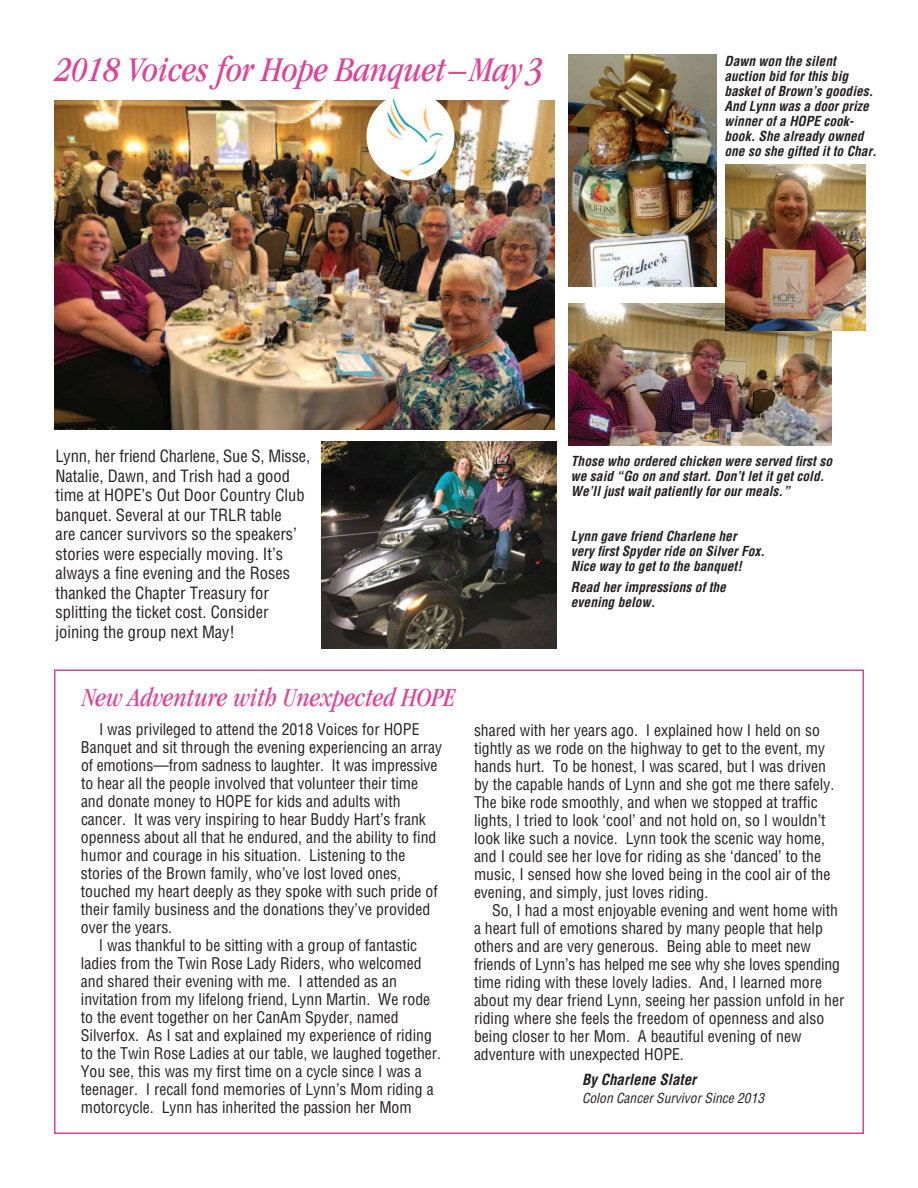
<style>
.page{position:relative;width:918px;height:1188px;background:#fff}
.page>*{position:absolute;margin:0;border:0;box-sizing:border-box;transform-origin:0 0}
.t1{font:italic condensed 36px "Garamond";color:#da4599}
.t2{font:italic condensed 27px "Garamond";color:#da4599}
.t3{font:condensed 16.5px/19.5px "Helvetica";color:#231f20}
.t4{font:condensed 15.75px/18px "Helvetica";color:#231f20}
.t5{font:italic 700 condensed 15px "Helvetica";color:#231f20}
.t6{font:italic 700 condensed 13.5px/15px "Helvetica";color:#231f20}
.t7{font:italic condensed 13.5px "Helvetica";color:#231f20}
</style>
<div class="page">
<img style="left:569px;top:54px;width:148px;height:232px">
<img style="left:54px;top:100px;width:500px;height:330px">
<img style="left:568px;top:304px;width:263px;height:141px">
<img style="left:322px;top:441px;width:235px;height:208px">
<img style="left:366px;top:97px;width:88px;height:83px">
<img style="left:725px;top:164px;width:141px;height:166px">
<div style="left:54px;top:669px;width:810px;height:465px;border:2px solid #da4599"></div>
<h1 class="t1" style="left:56px;top:56px;width:489px">2018 Voices for Hope Banquet–May 3</h1>
<p class="t6" style="left:724px;top:53px;width:154px">Dawn won the silent auction bid for this big basket of Brown’s goodies.<br>And Lynn was a door prize winner of a HOPE cook&shy;book. She already owned one so she gifted it to Char.</p>
<p class="t3" style="left:56px;top:447px;width:256px">Lynn, her friend Charlene, Sue S, Misse, Natalie, Dawn, and Trish had a good time at HOPE’s Out Door Country Club banquet. Several at our TRLR table<br>are cancer survivors so the speakers’ stories were especially moving. It’s always a fine evening and the Roses thanked the Chapter Treasury for splitting the ticket cost. Consider joining the group next May!</p>
<p class="t6" style="left:571px;top:454px;width:263px">Those who ordered chicken were served first so we said “Go on and start. Don’t let it get cold.<br>We’ll just wait patiently for our meals.”</p>
<p class="t6" style="left:571px;top:529px;width:196px">Lynn gave friend Charlene her<br>very first Spyder ride on Silver Fox.<br>Nice way to get to the banquet!</p>
<p class="t6" style="left:571px;top:580px;width:157px">Read her impressions of the evening below.</p>
<h2 class="t2" style="left:82px;top:687px;width:375px">New Adventure with Unexpected HOPE</h2>
<p class="t4" style="left:99px;top:720px;width:322px">I was privileged to attend the 2018 Voices for HOPE</p>
<p class="t4" style="left:81px;top:738px;width:363px">Banquet and sit through the evening experiencing an array</p>
<p class="t4" style="left:81px;top:756px;width:358px">of emotions—from sadness to laughter. It was impressive</p>
<p class="t4" style="left:81px;top:774px;width:339px">to hear all the people involved that volunteer their time</p>
<p class="t4" style="left:81px;top:792px;width:321px">and donate money to HOPE for kids and adults with</p>
<p class="t4" style="left:81px;top:810px;width:346px">cancer. It was very inspiring to hear Buddy Hart’s frank</p>
<p class="t4" style="left:81px;top:828px;width:357px">openness about all that he endured, and the ability to find</p>
<p class="t4" style="left:81px;top:846px;width:326px">humor and courage in his situation. Listening to the</p>
<p class="t4" style="left:81px;top:864px;width:322px">stories of the Brown family, who’ve lost loved ones,</p>
<p class="t4" style="left:81px;top:882px;width:358px">touched my heart deeply as they spoke with such pride of</p>
<p class="t4" style="left:81px;top:900px;width:351px">their family business and the donations they’ve provided</p>
<p class="t4" style="left:81px;top:918px;width:93px">over the years.</p>
<p class="t4" style="left:99px;top:936px;width:320px">I was thankful to be sitting with a group of fantastic</p>
<p class="t4" style="left:81px;top:954px;width:342px">ladies from the Twin Rose Lady Riders, who welcomed</p>
<p class="t4" style="left:81px;top:972px;width:318px">and shared their evening with me. I attended as an</p>
<p class="t4" style="left:81px;top:990px;width:351px">invitation from my lifelong friend, Lynn Martin. We rode</p>
<p class="t4" style="left:81px;top:1008px;width:319px">to the event together on her CanAm Spyder, named</p>
<p class="t4" style="left:81px;top:1026px;width:353px">Silverfox. As I sat and explained my experience of riding</p>
<p class="t4" style="left:81px;top:1044px;width:362px">to the Twin Rose Ladies at our table, we laughed together.</p>
<p class="t4" style="left:81px;top:1062px;width:343px">You see, this was my first time on a cycle since I was a</p>
<p class="t4" style="left:81px;top:1080px;width:354px">teenager. I recall fond memories of Lynn’s Mom riding a</p>
<p class="t4" style="left:81px;top:1098px;width:333px">motorcycle. Lynn has inherited the passion her Mom</p>
<p class="t4" style="left:474px;top:721px;width:362px">shared with her years ago. I explained how I held on so tightly as we rode on the highway to get to the event, my hands hurt. To be honest, I was scared, but I was driven by the capable hands of Lynn and she got me there safely.<br>The bike rode smoothly, and when we stopped at traffic lights, I tried to look ‘cool’ and not hold on, so I wouldn’t look like such a novice. Lynn took the scenic way home, and I could see her love for riding as she ‘danced’ to the music, I sensed how she loved being in the cool air of the evening, and simply, just loves riding.</p>
<p class="t4" style="left:474px;top:901px;width:372px;text-indent:18px">So, I had a most enjoyable evening and went home with a heart full of emotions shared by many people that help others and are very generous. Being able to meet new friends of Lynn’s has helped me see why she loves spending time riding with these lovely ladies. And, I learned more about my dear friend Lynn, seeing her passion unfold in her riding where she feels the freedom of openness and also being closer to her Mom. A beautiful evening of new adventure with unexpected HOPE.</p>
<p class="t5" style="left:582px;top:1071px;width:116px">By Charlene Slater</p>
<p class="t7" style="left:582px;top:1091px;width:184px">Colon Cancer Survivor Since 2013</p>
</div>
